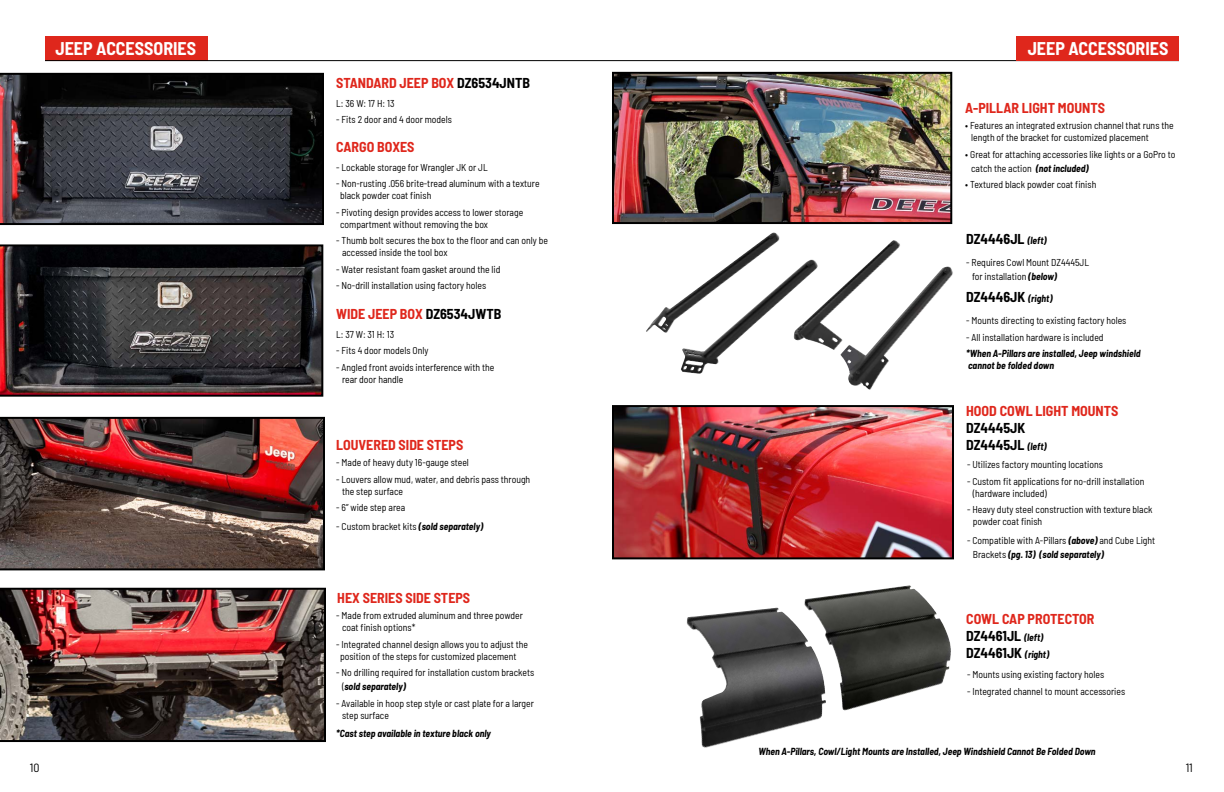
<style>
.page{position:relative;width:1224px;height:792px;background:#fff}
.page>*{position:absolute;margin:0;border:0;box-sizing:border-box;transform-origin:0 0}
.t1{font:700 semi-condensed 18px "Barlow";color:#fff}
.t2{font:700 semi-condensed 14px/16.8px "Barlow";color:#df271c}
.t3{font:700 semi-condensed 14px/16.8px "Barlow";color:#000}
.t4{font:semi-condensed 12px "Barlow";color:#000}
.t5{font:semi-condensed 10px/12px "Barlow";color:#000}
.t6{font:italic 700 semi-condensed 10px/12px "Barlow";color:#000}
.s1{color:#000}
.s2{font-weight:700;font-style:italic}
.s3{font-style:italic;font-size:10px}
.s4{font-style:italic;font-size:10px;color:#000}
</style>
<div class="page">
<svg style="left:0;top:244px;width:323px;height:153px;background:#352e31"></svg>
<svg style="left:0;top:73px;width:324px;height:152px;background:#3a3439"></svg>
<div style="left:45px;top:36px;width:162px;height:24px;background:#df271c"></div>
<hr style="left:45px;top:60px;width:1134px;height:1px;background:#000">
<img style="left:0;top:417px;width:325px;height:153px">
<img style="left:0;top:588px;width:326px;height:154px">
<img style="left:615px;top:75px;width:334px;height:146px">
<div style="left:612px;top:72px;width:340px;height:152px;border:2px solid #000"></div>
<div style="left:1017px;top:36px;width:162px;height:24px;background:#df271c"></div>
<img style="left:646px;top:232px;width:147px;height:142px">
<img style="left:793px;top:240px;width:160px;height:150px">
<img style="left:804px;top:585px;width:146px;height:126px">
<img style="left:687px;top:608px;width:88px;height:140px">
<img style="left:615px;top:408px;width:336px;height:148px">
<div style="left:612px;top:405px;width:342px;height:154px;border:2px solid #000"></div>
<h1 class="t1" style="left:56px;top:35px;width:142px">JEEP ACCESSORIES</h1>
<h2 class="t2" style="left:336px;top:73px;width:195px">STANDARD JEEP BOX <span class="s1">DZ6534JNTB</span></h2>
<p class="t5" style="left:336px;top:97px;width:60px">L: 36 W: 17 H: 13</p>
<p class="t5" style="left:336px;top:113px;width:117px">- Fits 2 door and 4 door models</p>
<h2 class="t2" style="left:336px;top:138px;width:80px">CARGO BOXES</h2>
<p class="t5" style="left:336px;top:161px;width:153px">- Lockable storage for Wrangler JK or JL</p>
<p class="t5" style="left:340px;top:177px;width:201px;text-indent:-4px">- Non-rusting .056 brite-tread aluminum with a texture black powder coat finish</p>
<p class="t5" style="left:340px;top:206px;width:185px;text-indent:-4px">- Pivoting design provides access to lower storage compartment without removing the box</p>
<p class="t5" style="left:342px;top:234px;width:207px;text-indent:-6px">- Thumb bolt secures the box to the floor and can only be accessed inside the tool box</p>
<p class="t5" style="left:336px;top:263px;width:166px">- Water resistant foam gasket around the lid</p>
<p class="t5" style="left:336px;top:279px;width:151px">- No-drill installation using factory holes</p>
<p class="t5" style="left:336px;top:327px;width:60px">L: 37 W: 31 H: 13</p>
<p class="t5" style="left:336px;top:344px;width:94px">- Fits 4 door models Only</p>
<p class="t5" style="left:342px;top:360px;width:154px;text-indent:-6px">- Angled front avoids interference with the rear door handle</p>
<h2 class="t2" style="left:336px;top:304px;width:167px">WIDE JEEP BOX <span class="s1">DZ6534JWTB</span></h2>
<h2 class="t2" style="left:336px;top:436px;width:129px">LOUVERED SIDE STEPS</h2>
<p class="t5" style="left:336px;top:456px;width:134px">- Made of heavy duty 16-gauge steel</p>
<p class="t5" style="left:342px;top:472px;width:190px;text-indent:-6px">- Louvers allow mud, water, and debris pass through the step surface</p>
<p class="t5" style="left:336px;top:501px;width:70px">- 6” wide step area</p>
<p class="t5" style="left:336px;top:519px;width:148px">- Custom bracket kits <span class="s2">(sold separately)</span></p>
<h2 class="t2" style="left:337px;top:589px;width:134px">HEX SERIES SIDE STEPS</h2>
<p class="t5" style="left:342px;top:609px;width:182px;text-indent:-6px">- Made from extruded aluminum and three powder coat finish options*</p>
<p class="t5" style="left:340px;top:638px;width:189px;text-indent:-4px">- Integrated channel design allows you to adjust the position of the steps for customized placement</p>
<p class="t5" style="left:342px;top:665px;width:194px;line-height:14px;text-indent:-6px">- No drilling required for installation custom brackets (<span class="s2">sold separately)</span></p>
<p class="t5" style="left:342px;top:697px;width:193px;text-indent:-6px">- Available in hoop step style or cast plate for a larger step surface</p>
<p class="t6" style="left:336px;top:727px;width:156px">*Cast step available in texture black only</p>
<h1 class="t1" style="left:1028px;top:35px;width:142px">JEEP ACCESSORIES</h1>
<h2 class="t2" style="left:965px;top:99px;width:141px">A-PILLAR LIGHT MOUNTS</h2>
<p class="t5" style="left:971px;top:119px;width:204px;text-indent:-6px">• Features an integrated extrusion channel that runs the length of the bracket for customized placement</p>
<p class="t5" style="left:971px;top:146px;width:206px;line-height:14px;text-indent:-6px">• Great for attaching accessories like lights or a GoPro to catch the action <span class="s2">(not included)</span></p>
<p class="t5" style="left:965px;top:178px;width:133px">• Textured black powder coat finish</p>
<h2 class="t3" style="left:966px;top:230px;width:82px">DZ4446JL <span class="s3">(left)</span></h2>
<p class="t5" style="left:972px;top:255px;width:119px;line-height:14px;text-indent:-6px">- Requires Cowl Mount DZ4445JL for installation <span class="s2">(below)</span></p>
<p class="t5" style="left:966px;top:314px;width:162px">- Mounts directing to existing factory holes</p>
<p class="t5" style="left:966px;top:331px;width:139px">- All installation hardware is included</p>
<p class="t6" style="left:966px;top:347px;width:176px">*When A-Pillars are installed, Jeep windshield cannot be folded down</p>
<h2 class="t2" style="left:966px;top:402px;width:154px">HOOD COWL LIGHT MOUNTS</h2>
<h2 class="t3" style="left:966px;top:419px;width:82px">DZ4445JK<br>DZ4445JL <span class="s3">(left)</span></h2>
<h2 class="t3" style="left:966px;top:288px;width:88px">DZ4446JK <span class="s3">(right)</span></h2>
<p class="t5" style="left:967px;top:458px;width:137px">- Utilizes factory mounting locations</p>
<p class="t5" style="left:973px;top:475px;width:173px;text-indent:-6px">- Custom fit applications for no-drill installation (hardware included)</p>
<p class="t5" style="left:973px;top:503px;width:181px;text-indent:-6px">- Heavy duty steel construction with texture black powder coat finish</p>
<p class="t5" style="left:973px;top:533px;width:184px;line-height:14px;text-indent:-6px">- Compatible with A-Pillars <span class="s2">(above)</span> and Cube Light<br>Brackets <span class="s2">(pg. 13) (sold separately)</span></p>
<h2 class="t2" style="left:966px;top:610px;width:130px">COWL CAP PROTECTOR<br><span class="s1">DZ4461JL</span> <span class="s4">(left)<br></span><span class="s1">DZ4461JK</span> <span class="s4">(right)</span></h2>
<p class="t5" style="left:967px;top:668px;width:139px">- Mounts using existing factory holes</p>
<p class="t5" style="left:967px;top:684px;width:160px">- Integrated channel to mount accessories</p>
<p class="t6" style="left:758px;top:745px;width:339px">When A-Pillars, Cowl/Light Mounts are Installed, Jeep Windshield Cannot Be Folded Down</p>
<p class="t4" style="left:30px;top:759px;width:11px">10</p>
<p class="t4" style="left:1186px;top:759px;width:9px">11</p>
</div>
